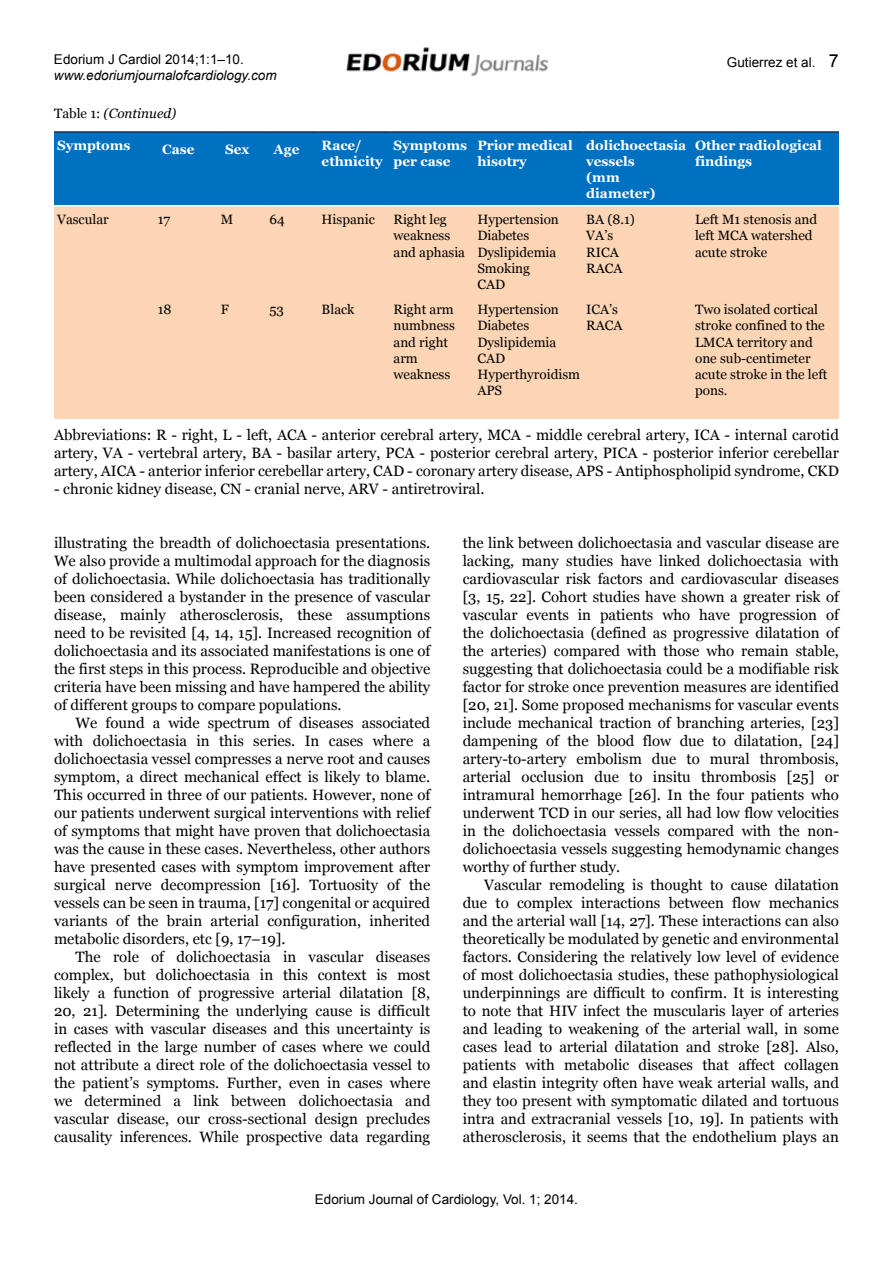
<style>
.page{position:relative;width:893px;height:1263px;background:#fff}
.page>*{position:absolute;margin:0;border:0;box-sizing:border-box;transform-origin:0 0}
.t1{font:15px/18px "Georgia";color:#000;text-align:justify}
.t2{font:13.5px/16.2px "Georgia";color:#000}
.t3{font:700 13.5px/16.2px "Georgia";color:#fff}
.t4{font:13.5px "Arial";color:#000}
.t5{font:italic 13.5px "Arial";color:#000}
.t6{font:italic 13.5px "Georgia";color:#000}
.s1{font-size:18px}
.s2{font-style:normal}
</style>
<div class="page">
<img style="left:346px;top:47px;width:202px;height:29px">
<div style="left:54px;top:133px;width:785px;height:72px;background:#0070c0"></div>
<div style="left:54px;top:206px;width:785px;height:213px;background:#fcd5b5"></div>
<hr style="left:54px;top:132px;width:101px;height:1px;background:#000">
<hr style="left:155px;top:132px;width:63px;height:1px;background:#000">
<hr style="left:218px;top:132px;width:48px;height:1px;background:#000">
<hr style="left:266px;top:132px;width:53px;height:1px;background:#000">
<hr style="left:319px;top:132px;width:71px;height:1px;background:#000">
<hr style="left:390px;top:132px;width:84px;height:1px;background:#000">
<hr style="left:474px;top:132px;width:109px;height:1px;background:#000">
<hr style="left:583px;top:132px;width:109px;height:1px;background:#000">
<hr style="left:692px;top:132px;width:147px;height:1px;background:#000">
<p class="t4" style="left:54px;top:50px;width:191px">Edorium J Cardiol 2014;1:1–10.</p>
<p class="t5" style="left:54px;top:67px;width:224px">www.edoriumjournalofcardiology.com</p>
<p class="t4" style="left:727px;top:54px;width:114px">Gutierrez et al. <span class="s1">7</span></p>
<p class="t6" style="left:54px;top:106px;width:124px"><span class="s2">Table 1:</span> (Continued)</p>
<p class="t3" style="left:57px;top:137px;width:75px">Symptoms</p>
<p class="t3" style="left:322px;top:137px;width:63px">Race/ ethnicity</p>
<p class="t3" style="left:393px;top:137px;width:75px">Symptoms per case</p>
<p class="t3" style="left:477px;top:137px;width:97px">Prior medical hisotry</p>
<p class="t3" style="left:586px;top:137px;width:101px">dolichoectasia vessels<br>(mm diameter)</p>
<p class="t3" style="left:695px;top:137px;width:128px">Other radiological findings</p>
<p class="t2" style="left:57px;top:211px;width:53px">Vascular</p>
<p class="t2" style="left:158px;top:211px;width:14px">17</p>
<p class="t2" style="left:221px;top:211px;width:14px">M</p>
<p class="t2" style="left:269px;top:211px;width:17px">64</p>
<p class="t2" style="left:322px;top:211px;width:55px">Hispanic</p>
<p class="t2" style="left:394px;top:211px;width:73px">Right leg weakness and aphasia</p>
<p class="t2" style="left:477px;top:211px;width:83px">Hypertension<br>Diabetes<br>Dyslipidemia<br>Smoking<br>CAD</p>
<p class="t2" style="left:586px;top:211px;width:50px">BA (8.1)<br>VA’s<br>RICA<br>RACA</p>
<p class="t2" style="left:695px;top:211px;width:124px">Left M1 stenosis and left MCA watershed acute stroke</p>
<p class="t2" style="left:158px;top:301px;width:15px">18</p>
<p class="t2" style="left:221px;top:301px;width:10px">F</p>
<p class="t2" style="left:269px;top:301px;width:16px">53</p>
<p class="t2" style="left:322px;top:301px;width:34px">Black</p>
<p class="t2" style="left:394px;top:301px;width:63px">Right arm numbness and right arm weakness</p>
<p class="t2" style="left:477px;top:301px;width:104px">Hypertension<br>Diabetes<br>Dyslipidemia<br>CAD<br>Hyperthyroidism<br>APS</p>
<p class="t2" style="left:586px;top:301px;width:38px">ICA’s<br>RACA</p>
<p class="t2" style="left:695px;top:301px;width:134px">Two isolated cortical stroke confined to the<br>LMCA territory and one sub-centimeter acute stroke in the left pons.</p>
<p class="t1" style="left:54px;top:426px;width:786px">Abbreviations: R - right, L - left, ACA - anterior cerebral artery, MCA - middle cerebral artery, ICA - internal carotid artery, VA - vertebral artery, BA - basilar artery, PCA - posterior cerebral artery, PICA - posterior inferior cerebellar artery, AICA - anterior inferior cerebellar artery, CAD - coronary artery disease, APS - Antiphospholipid syndrome, CKD</p>
<p class="t1" style="left:54px;top:480px;width:432px">- chronic kidney disease, CN - cranial nerve, ARV - antiretroviral.</p>
<p class="t3" style="left:162px;top:141px;width:34px">Case</p>
<p class="t3" style="left:225px;top:141px;width:26px">Sex</p>
<p class="t3" style="left:274px;top:141px;width:27px">Age</p>
<p class="t1" style="left:54px;top:534px;width:378px">illustrating the breadth of dolichoectasia presentations.<br>We also provide a multimodal approach for the diagnosis of dolichoectasia. While dolichoectasia has traditionally been considered a bystander in the presence of vascular disease, mainly atherosclerosis, these assumptions need to be revisited [4, 14, 15]. Increased recognition of dolichoectasia and its associated manifestations is one of the first steps in this process. Reproducible and objective criteria have been missing and have hampered the ability of different groups to compare populations.</p>
<p class="t1" style="left:54px;top:714px;width:378px;text-indent:22px">We found a wide spectrum of diseases associated with dolichoectasia in this series. In cases where a dolichoectasia vessel compresses a nerve root and causes symptom, a direct mechanical effect is likely to blame.<br>This occurred in three of our patients. However, none of our patients underwent surgical interventions with relief of symptoms that might have proven that dolichoectasia was the cause in these cases. Nevertheless, other authors have presented cases with symptom improvement after surgical nerve decompression [16]. Tortuosity of the vessels can be seen in trauma, [17] congenital or acquired variants of the brain arterial configuration, inherited metabolic disorders, etc [9, 17–19].</p>
<p class="t1" style="left:54px;top:948px;width:378px;text-indent:22px">The role of dolichoectasia in vascular diseases complex, but dolichoectasia in this context is most likely a function of progressive arterial dilatation [8, 20, 21]. Determining the underlying cause is difficult in cases with vascular diseases and this uncertainty is reflected in the large number of cases where we could not attribute a direct role of the dolichoectasia vessel to the patient’s symptoms. Further, even in cases where we determined a link between dolichoectasia and vascular disease, our cross-sectional design precludes causality inferences. While prospective data regarding</p>
<p class="t1" style="left:463px;top:534px;width:378px">the link between dolichoectasia and vascular disease are lacking, many studies have linked dolichoectasia with cardiovascular risk factors and cardiovascular diseases [3, 15, 22]. Cohort studies have shown a greater risk of vascular events in patients who have progression of the dolichoectasia (defined as progressive dilatation of the arteries) compared with those who remain stable, suggesting that dolichoectasia could be a modifiable risk factor for stroke once prevention measures are identified [20, 21]. Some proposed mechanisms for vascular events include mechanical traction of branching arteries, [23] dampening of the blood flow due to dilatation, [24] artery-to-artery embolism due to mural thrombosis, arterial occlusion due to insitu thrombosis [25] or intramural hemorrhage [26]. In the four patients who underwent TCD in our series, all had low flow velocities in the dolichoectasia vessels compared with the non&shy;dolichoectasia vessels suggesting hemodynamic changes worthy of further study.</p>
<p class="t1" style="left:463px;top:876px;width:378px;text-indent:22px">Vascular remodeling is thought to cause dilatation due to complex interactions between flow mechanics and the arterial wall [14, 27]. These interactions can also theoretically be modulated by genetic and environmental factors. Considering the relatively low level of evidence of most dolichoectasia studies, these pathophysiological underpinnings are difficult to confirm. It is interesting to note that HIV infect the muscularis layer of arteries and leading to weakening of the arterial wall, in some cases lead to arterial dilatation and stroke [28]. Also, patients with metabolic diseases that affect collagen and elastin integrity often have weak arterial walls, and they too present with symptomatic dilated and tortuous intra and extracranial vessels [10, 19]. In patients with atherosclerosis, it seems that the endothelium plays an</p>
<p class="t4" style="left:315px;top:1190px;width:265px">Edorium Journal of Cardiology, Vol. 1; 2014.</p>
</div>
